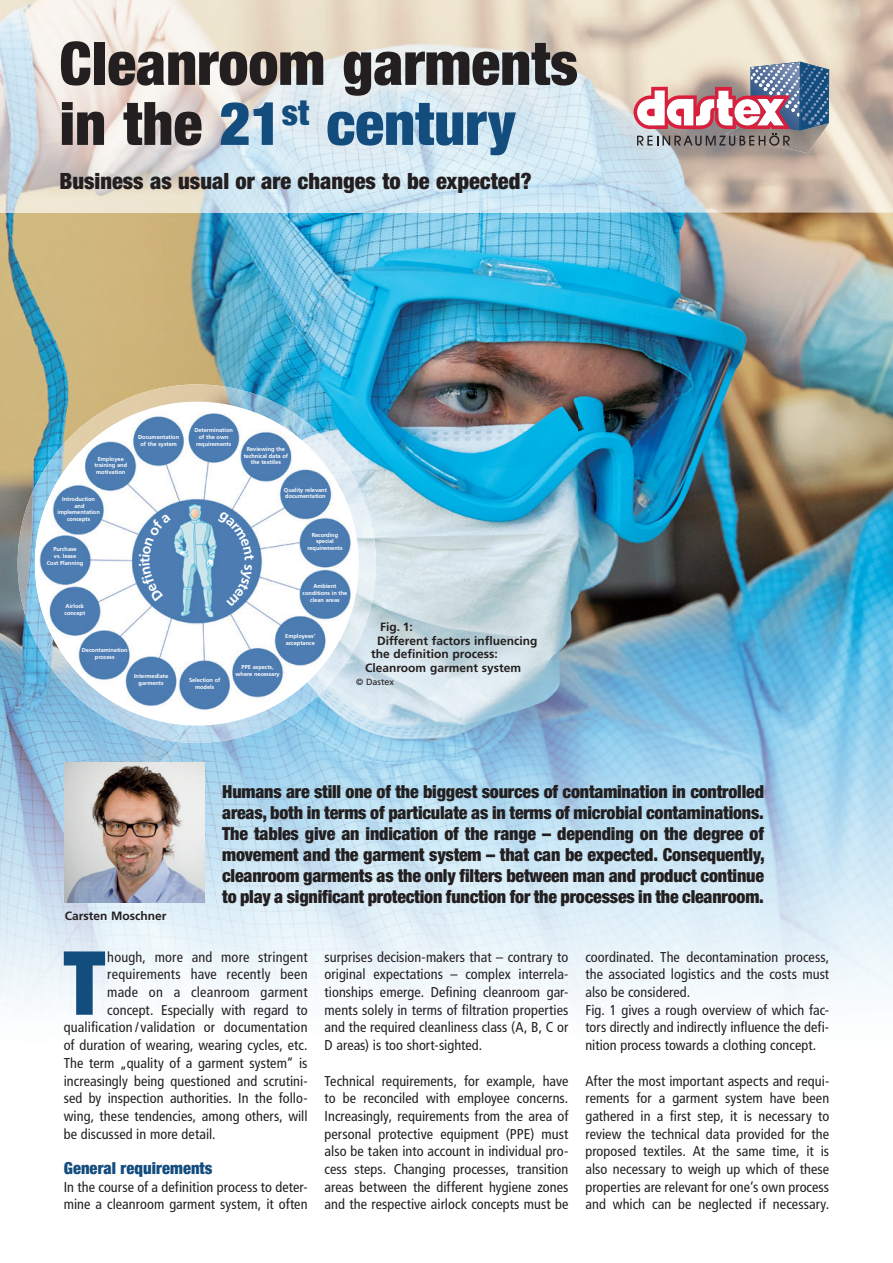
<style>
.page{position:relative;width:893px;height:1263px;background:#fff}
.page>*{position:absolute;margin:0;border:0;box-sizing:border-box;transform-origin:0 0}
.t1{font:900 condensed 88.65px "Helvetica Neue";color:#134d7e}
.t2{font:900 condensed 60px/60px "Helvetica Neue";color:#231f20}
.t3{font:900 condensed 22.5px "Helvetica Neue";color:#231f20}
.t4{font:900 condensed 18px/21px "Helvetica Neue";letter-spacing:-.01em;color:#231f20;text-align:justify}
.t5{font:900 condensed 16.5px "Helvetica Neue";letter-spacing:.005em;color:#134d7e}
.t6{font:condensed 14.25px/17.7px "Frutiger LT Std";letter-spacing:.005em;color:#231f20;text-align:justify}
.t7{font:700 14.25px "Frutiger";color:#fff}
.t8{font:700 12px "Frutiger LT Std";color:#231f20}
.t9{font:9px "Frutiger LT Std";color:#231f20}
.t10{font:700 5.7px/6.6px "Frutiger";letter-spacing:-.005em;color:#fff;text-align:center}
.s1{color:#134d7e}
</style>
<div class="page">
<img style="left:263px;top:213px;width:630px;height:253px">
<img style="left:0;top:213px;width:263px;height:202px">
<img style="left:368px;top:466px;width:525px;height:544px">
<img style="left:0;top:466px;width:52px;height:543px">
<img style="left:315px;top:689px;width:53px;height:307px">
<img style="left:52px;top:712px;width:52px;height:301px">
<img style="left:263px;top:743px;width:52px;height:262px">
<img style="left:104px;top:743px;width:53px;height:259px">
<img style="left:157px;top:743px;width:106px;height:260px">
<img style="left:0;top:0;width:893px;height:213px">
<img style="left:65px;top:762px;width:140px;height:140px">
<img style="left:68px;top:384px;width:257px;height:29px">
<img style="left:355px;top:438px;width:21px;height:251px">
<img style="left:18px;top:438px;width:17px;height:251px">
<img style="left:71px;top:712px;width:251px;height:31px">
<div style="left:35px;top:402px;width:324px;height:324px;background:#fff;border-radius:50%"></div>
<img style="left:35px;top:413px;width:320px;height:299px">
<img style="left:725px;top:146px;width:104px;height:7px">
<svg style="left:634px;top:62px;width:195px;height:84px"></svg>
<svg style="left:139px;top:563px;width:24px;height:39px"></svg>
<svg style="left:139px;top:514px;width:32px;height:43px"></svg>
<svg style="left:217px;top:511px;width:37px;height:95px;background:#5884b6"></svg>
<h2 class="t2" style="left:60px;top:30px;width:520px">Cleanroom garments in the <span class="s1">21</span><sup>st</sup> <span class="s1">century</span></h2>
<h3 class="t3" style="left:60px;top:167px;width:474px">Business as usual or are changes to be expected?</h3>
<p class="t10" style="left:94px;top:455px;width:34px">Employee training and motivation</p>
<p class="t10" style="left:58px;top:496px;width:44px">Introduction and implementation concepts</p>
<p class="t10" style="left:47px;top:546px;width:38px">Purchase<br>vs. lease<br>Cost Planning</p>
<p class="t10" style="left:138px;top:434px;width:43px">Documentation of the system</p>
<p class="t7" style="left:136px;top:563px;width:7px;rotate:-90deg">t</p>
<p class="t10" style="left:65px;top:603px;width:22px;text-align:left">Airlock concept</p>
<p class="t10" style="left:82px;top:647px;width:47px">Decontamination process</p>
<p class="t10" style="left:134px;top:673px;width:36px">Intermediate garments</p>
<p class="t10" style="left:194px;top:427px;width:40px">Determination of the own requirements</p>
<p class="t10" style="left:244px;top:446px;width:46px">Reviewing the technical data of the textiles</p>
<p class="t10" style="left:284px;top:486px;width:44px;text-align:left">Quality relevant documentation</p>
<p class="t10" style="left:307px;top:531px;width:37px">Recording special requirements</p>
<p class="t10" style="left:303px;top:583px;width:46px">Ambient conditions in the clean areas</p>
<p class="t10" style="left:285px;top:633px;width:32px;text-align:left">Employees‘ acceptance</p>
<p class="t10" style="left:236px;top:664px;width:46px">PPE aspects, where necessary</p>
<p class="t10" style="left:189px;top:677px;width:33px">Selection of models</p>
<p class="t8" style="left:380px;top:620px;width:34px">Fig. 1:</p>
<p class="t8" style="left:377px;top:633px;width:162px">Different factors influencing</p>
<p class="t8" style="left:371px;top:647px;width:128px">the definition process:</p>
<p class="t8" style="left:365px;top:660px;width:157px">Cleanroom garment system</p>
<p class="t9" style="left:356px;top:677px;width:39px">© Dastex</p>
<p class="t8" style="left:65px;top:909px;width:103px">Carsten Moschner</p>
<p class="t4" style="left:222px;top:781px;width:544px">Humans are still one of the biggest sources of contamination in controlled areas, both in terms of particulate as in terms of microbial contaminations.<br>The tables give an indication of the range – depending on the degree of movement and the garment system – that can be expected. Consequently, cleanroom garments as the only filters between man and product continue to play a significant protection function for the processes in the cleanroom.</p>
<h1 class="t1" style="left:64px;top:928px;width:42px">T</h1>
<p class="t6" style="left:107px;top:948px;width:202px">hough, more and more stringent</p>
<p class="t6" style="left:107px;top:966px;width:202px">requirements have recently been</p>
<p class="t6" style="left:107px;top:983px;width:202px">made on a cleanroom garment</p>
<p class="t6" style="left:107px;top:1001px;width:202px">concept. Especially with regard to</p>
<p class="t6" style="left:64px;top:1019px;width:245px">qualification / validation or documentation</p>
<p class="t6" style="left:64px;top:1036px;width:245px">of duration of wearing, wearing cycles, etc.</p>
<p class="t6" style="left:64px;top:1054px;width:245px">The term „quality of a garment system“ is</p>
<p class="t6" style="left:64px;top:1072px;width:245px">increasingly being questioned and scrutini-</p>
<p class="t6" style="left:64px;top:1089px;width:245px">sed by inspection authorities. In the follo-</p>
<p class="t6" style="left:64px;top:1107px;width:245px">wing, these tendencies, among others, will</p>
<p class="t6" style="left:64px;top:1125px;width:153px">be discussed in more detail.</p>
<p class="t5" style="left:64px;top:1154px;width:150px">General requirements</p>
<p class="t6" style="left:64px;top:1178px;width:245px">In the course of a definition process to deter&shy;mine a cleanroom garment system, it often</p>
<p class="t6" style="left:325px;top:948px;width:245px">surprises decision-makers that – contrary to original expectations – complex interrela&shy;tionships emerge. Defining cleanroom gar&shy;ments solely in terms of filtration properties and the required cleanliness class (A, B, C or D areas) is too short-sighted.</p>
<p class="t6" style="left:325px;top:1072px;width:245px">Technical requirements, for example, have to be reconciled with employee concerns.<br>Increasingly, requirements from the area of personal protective equipment (PPE) must also be taken into account in individual pro&shy;cess steps. Changing processes, transition areas between the different hygiene zones and the respective airlock concepts must be</p>
<p class="t6" style="left:585px;top:948px;width:245px;text-align:left">coordinated. The decontamination process, the associated logistics and the costs must also be considered.<br>Fig. 1 gives a rough overview of which fac&shy;tors directly and indirectly influence the defi&shy;nition process towards a clothing concept.</p>
<p class="t6" style="left:585px;top:1072px;width:245px">After the most important aspects and requi&shy;rements for a garment system have been gathered in a first step, it is necessary to review the technical data provided for the proposed textiles. At the same time, it is also necessary to weigh up which of these properties are relevant for one‘s own process and which can be neglected if necessary.</p>
</div>
